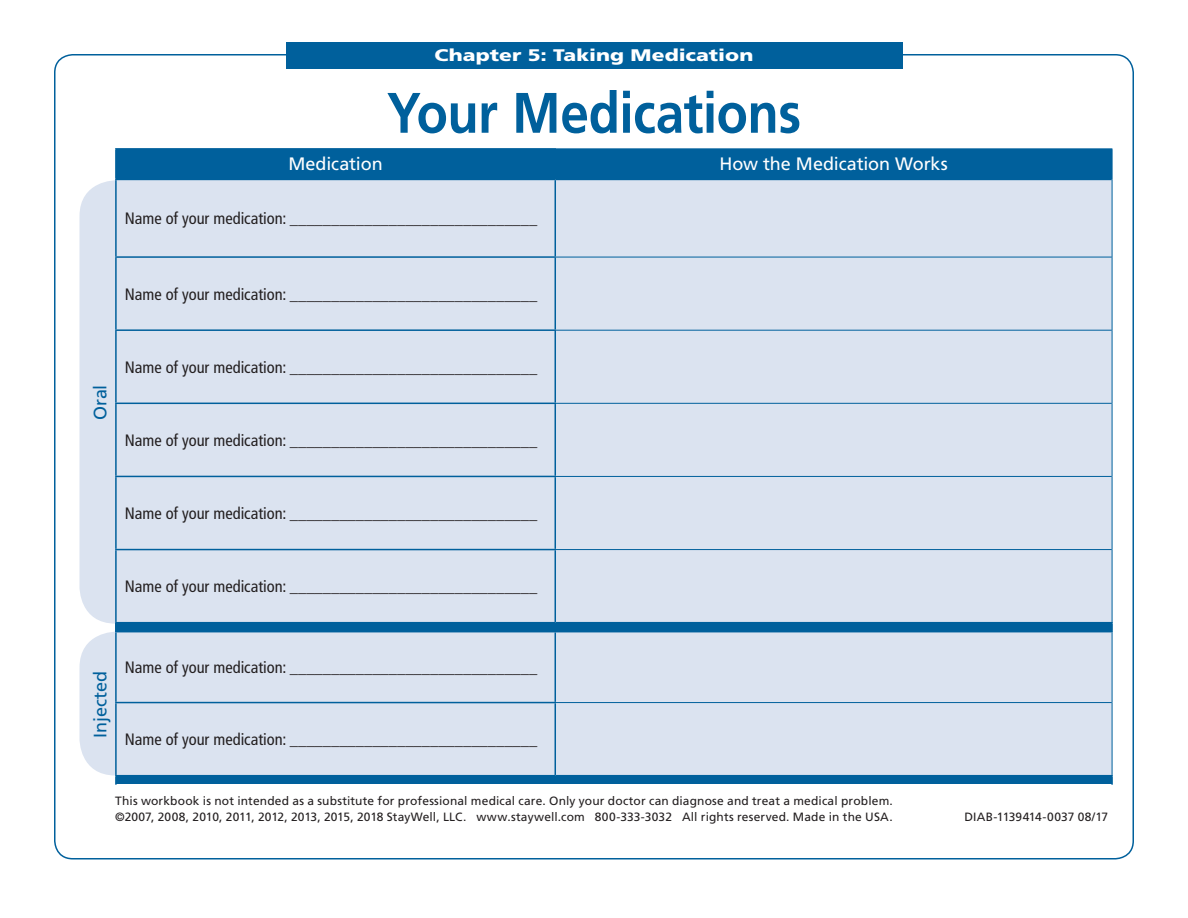
<style>
.page{position:relative;width:1188px;height:918px;background:#fff}
.page>*{position:absolute;margin:0;border:0;box-sizing:border-box;transform-origin:0 0}
.t1{font:700 57px "Frutiger LT Std";letter-spacing:-.01em;color:#00609c;scale:.9 1}
.t2{font:18px "Frutiger LT Std";letter-spacing:-.005em;color:#fff}
.t3{font:18px "Frutiger LT Std";letter-spacing:-.005em;color:#00609c}
.t4{font:900 16.8px "Frutiger LT Std";color:#fff;scale:1.25 1}
.t5{font:condensed 16.5px "Frutiger LT Std";color:#231f20}
.t6{font:12px/16.5px "Frutiger LT Std";letter-spacing:.01em;color:#231f20}
</style>
<div class="page">
<div style="left:80px;top:180px;width:94px;height:444px;background:#dbe3f0;border-radius:36px"></div>
<div style="left:80px;top:632px;width:94px;height:144px;background:#dbe3f0;border-radius:36px"></div>
<div style="left:117px;top:149px;width:995px;height:635px;background:#00609c"></div>
<div style="left:117px;top:180px;width:995px;height:595px;background:#dbe3f0"></div>
<div style="left:116px;top:623px;width:996px;height:9px;background:#00609c"></div>
<hr style="left:115px;top:150px;width:2px;height:29px;background:#00609c">
<hr style="left:115px;top:148px;width:441px;height:2px;background:#00609c">
<svg style="left:555px;top:150px;width:1px;height:29px"></svg>
<hr style="left:556px;top:148px;width:556px;height:1px;background:#00609c">
<hr style="left:1112px;top:149px;width:1px;height:30px;background:#00609c">
<hr style="left:115px;top:180px;width:2px;height:76px;background:#00609c">
<hr style="left:115px;top:179px;width:440px;height:1px;background:#00609c">
<hr style="left:555px;top:180px;width:1px;height:76px;background:#00609c">
<hr style="left:555px;top:179px;width:557px;height:1px;background:#00609c">
<hr style="left:1112px;top:179px;width:1px;height:78px;background:#00609c">
<hr style="left:115px;top:258px;width:2px;height:71px;background:#00609c">
<hr style="left:115px;top:331px;width:2px;height:72px;background:#00609c">
<hr style="left:115px;top:404px;width:2px;height:72px;background:#00609c">
<hr style="left:115px;top:477px;width:2px;height:72px;background:#00609c">
<hr style="left:115px;top:256px;width:441px;height:2px;background:#00609c">
<hr style="left:115px;top:329px;width:441px;height:2px;background:#00609c">
<hr style="left:115px;top:403px;width:441px;height:1px;background:#00609c">
<hr style="left:115px;top:476px;width:441px;height:1px;background:#00609c">
<hr style="left:555px;top:258px;width:1px;height:71px;background:#00609c">
<hr style="left:555px;top:331px;width:1px;height:72px;background:#00609c">
<hr style="left:555px;top:404px;width:1px;height:72px;background:#00609c">
<hr style="left:555px;top:477px;width:1px;height:72px;background:#00609c">
<hr style="left:556px;top:257px;width:556px;height:1px;background:#00609c">
<hr style="left:1112px;top:257px;width:1px;height:73px;background:#00609c">
<hr style="left:1112px;top:330px;width:1px;height:73px;background:#00609c">
<hr style="left:1112px;top:403px;width:1px;height:73px;background:#00609c">
<hr style="left:1112px;top:476px;width:1px;height:74px;background:#00609c">
<hr style="left:556px;top:330px;width:556px;height:1px;background:#00609c">
<hr style="left:556px;top:403px;width:556px;height:1px;background:#00609c">
<hr style="left:556px;top:476px;width:556px;height:1px;background:#00609c">
<hr style="left:115px;top:550px;width:2px;height:72px;background:#00609c">
<hr style="left:115px;top:549px;width:441px;height:1px;background:#00609c">
<hr style="left:555px;top:550px;width:1px;height:72px;background:#00609c">
<hr style="left:556px;top:549px;width:556px;height:1px;background:#00609c">
<hr style="left:1112px;top:550px;width:1px;height:72px;background:#00609c">
<hr style="left:115px;top:622px;width:440px;height:1px;background:#00609c">
<hr style="left:555px;top:622px;width:558px;height:1px;background:#00609c">
<hr style="left:115px;top:632px;width:2px;height:70px;background:#00609c">
<hr style="left:115px;top:631px;width:440px;height:1px;background:#00609c">
<hr style="left:555px;top:632px;width:1px;height:70px;background:#00609c">
<hr style="left:555px;top:631px;width:558px;height:1px;background:#00609c">
<hr style="left:1112px;top:632px;width:1px;height:71px;background:#00609c">
<hr style="left:115px;top:703px;width:2px;height:72px;background:#00609c">
<hr style="left:115px;top:702px;width:441px;height:1px;background:#00609c">
<hr style="left:555px;top:703px;width:1px;height:72px;background:#00609c">
<hr style="left:556px;top:702px;width:556px;height:1px;background:#00609c">
<hr style="left:1112px;top:703px;width:1px;height:72px;background:#00609c">
<svg style="left:115px;top:776px;width:2px;height:9px"></svg>
<hr style="left:115px;top:775px;width:440px;height:1px;background:#00609c">
<hr style="left:555px;top:775px;width:558px;height:1px;background:#00609c">
<svg style="left:1111px;top:776px;width:2px;height:9px"></svg>
<div style="left:286px;top:42px;width:616px;height:27px;background:#00609c"></div>
<p class="t4" style="left:435px;top:45px;width:256px">Chapter 5: Taking Medication</p>
<h1 class="t1" style="left:387px;top:79px;width:462px">Your Medications</h1>
<p class="t2" style="left:288px;top:154px;width:96px">Medication</p>
<p class="t2" style="left:719px;top:154px;width:230px">How the Medication Works</p>
<p class="t5" style="left:125px;top:209px;width:414px">Name of your medication: ______________________________</p>
<p class="t5" style="left:125px;top:284px;width:414px">Name of your medication: ______________________________</p>
<p class="t3" style="left:90px;top:420px;width:37px;rotate:-90deg">Oral</p>
<p class="t5" style="left:125px;top:358px;width:414px">Name of your medication: ______________________________</p>
<p class="t5" style="left:125px;top:431px;width:414px">Name of your medication: ______________________________</p>
<p class="t5" style="left:125px;top:504px;width:414px">Name of your medication: ______________________________</p>
<p class="t5" style="left:125px;top:577px;width:414px">Name of your medication: ______________________________</p>
<p class="t3" style="left:90px;top:738px;width:68px;rotate:-90deg">Injected</p>
<p class="t5" style="left:125px;top:658px;width:414px">Name of your medication: ______________________________</p>
<p class="t5" style="left:125px;top:730px;width:414px">Name of your medication: ______________________________</p>
<p class="t6" style="left:115px;top:792px;width:779px">This workbook is not intended as a substitute for professional medical care. Only your doctor can diagnose and treat a medical problem. ©2007, 2008, 2010, 2011, 2012, 2013, 2015, 2018 StayWell, LLC. www.staywell.com 800-333-3032 All rights reserved. Made in the USA.</p>
<p class="t6" style="left:964px;top:809px;width:145px">DIAB-1139414-0037 08/17</p>
</div>
